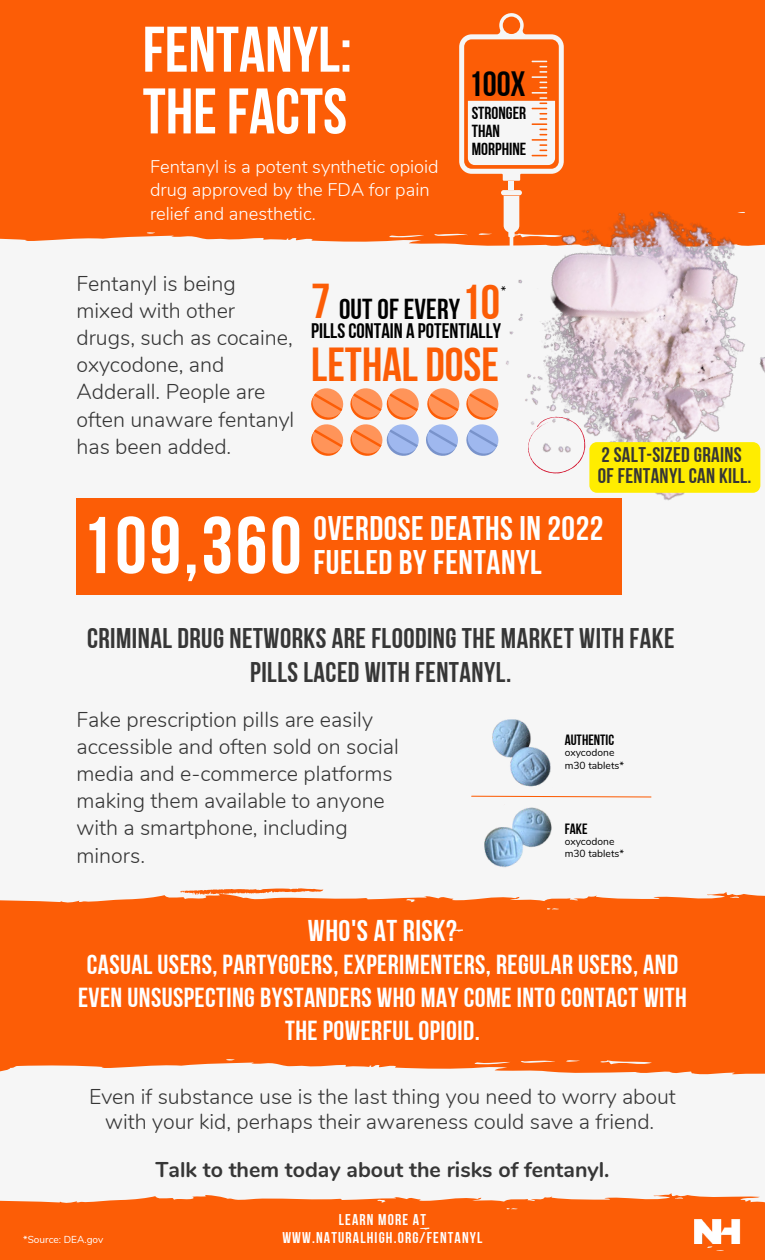
<style>
.page{position:relative;width:765px;height:1260px;background:#f6f6f6}
.page>*{position:absolute;margin:0;border:0;box-sizing:border-box;transform-origin:0 0}
.t1{font:80.25px "Bebas Neue Cyrillic";letter-spacing:.03em;color:#fff}
.t2{font:64.25px/61.8px "Bebas Neue Cyrillic";color:#fff}
.t3{font:48.88px "Bebas Neue Cyrillic";color:#fc5d06}
.t4{font:48.75px "Bebas Neue Cyrillic";color:#fc5d06}
.t5{font:47.62px "Bebas Neue Cyrillic";color:#fc5d06}
.t6{font:35.12px "Bebas Neue Cyrillic";color:#000}
.t7{font:34.12px "Bebas Neue Cyrillic";letter-spacing:.015em;color:#fff}
.t8{font:30px "Bebas Neue Cyrillic";letter-spacing:.015em;color:#fff}
.t9{font:28.88px "Bebas Neue Cyrillic";letter-spacing:.005em;color:#000}
.t10{font:28.38px/33.8px "Bebas Neue Cyrillic";letter-spacing:.015em;color:#363636;text-align:center}
.t11{font:27.5px/32.8px "Bebas Neue Cyrillic";letter-spacing:.015em;color:#fff;text-align:center}
.t12{font:300 21.38px/27.2px "Nunito";color:#363636}
.t13{font:700 21.38px "Nunito";color:#363636}
.t14{font:21.12px/20.6px "Bebas Neue Cyrillic";letter-spacing:.015em;color:#363636}
.t15{font:21px "Bebas Neue Cyrillic";color:#000}
.t16{font:300 18.25px/23.5px "Nunito";color:#fff}
.t17{font:17.5px/18.2px "Bebas Neue Cyrillic";color:#000}
.t18{font:15.62px/17.8px "Bebas Neue Cyrillic";letter-spacing:.075em;color:#fff;text-align:center}
.t19{font:14.88px "Bebas Neue Cyrillic";color:#000}
.t20{font:12.25px "Nunito";color:#000}
.t21{font:10.25px/12.2px "Nunito";color:#000}
.t22{font:10.12px "Nunito";color:#fff}
</style>
<div class="page">
<svg style="left:0;top:211px;width:208px;height:30px;background:#fb6b1c"></svg>
<img style="left:208px;top:211px;width:557px;height:290px">
<div style="left:0;top:0;width:765px;height:211px;background:#fc5d06"></div>
<svg style="left:0;top:1193px;width:765px;height:67px;background:#fb6b1c"></svg>
<svg style="left:311px;top:388px;width:32px;height:68px"></svg>
<svg style="left:426px;top:388px;width:33px;height:68px"></svg>
<svg style="left:350px;top:388px;width:69px;height:68px"></svg>
<svg style="left:466px;top:388px;width:32px;height:68px"></svg>
<svg style="left:528px;top:417px;width:232px;height:76px"></svg>
<svg style="left:0;top:892px;width:765px;height:183px;background:#fb6f22"></svg>
<div style="left:0;top:950px;width:765px;height:76px;background:#fc5d06"></div>
<img style="left:492px;top:719px;width:59px;height:68px">
<img style="left:484px;top:841px;width:62px;height:27px">
<svg style="left:471px;top:795px;width:181px;height:46px"></svg>
<svg style="left:180px;top:888px;width:134px;height:7px"></svg>
<div style="left:509px;top:181px;width:5px;height:9px;background:#f6f6f6"></div>
<div style="left:501px;top:190px;width:21px;height:5px;background:#f6f6f6;border-radius:3px"></div>
<svg style="left:504px;top:196px;width:15px;height:64px"></svg>
<svg style="left:459px;top:13px;width:105px;height:168px"></svg>
<div style="left:77px;top:499px;width:545px;height:96px;background:#fc5d06"></div>
<img style="left:694px;top:1220px;width:48px;height:24px">
<h2 class="t2" style="left:143px;top:18px;width:211px">FENTANYL:<br>THE FACTS</h2>
<p class="t16" style="left:150px;top:154px;width:290px">Fentanyl is a potent synthetic opioid drug approved by the FDA for pain relief and anesthetic.</p>
<h3 class="t6" style="left:469px;top:64px;width:58px">100X</h3>
<p class="t17" style="left:472px;top:104px;width:56px">STRONGER<br>THAN<br>MORPHINE</p>
<p class="t12" style="left:77px;top:268px;width:161px">Fentanyl is being</p>
<p class="t20" style="left:501px;top:282px;width:7px">*</p>
<p class="t12" style="left:77px;top:296px;width:219px">mixed with other drugs, such as cocaine, oxycodone, and<br>Adderall. People are often unaware fentanyl has been added.</p>
<h3 class="t3" style="left:311px;top:274px;width:21px">7</h3>
<h3 class="t4" style="left:462px;top:275px;width:40px">10</h3>
<h3 class="t9" style="left:339px;top:293px;width:123px">OUT OF EVERY</h3>
<p class="t15" style="left:311px;top:319px;width:191px">PILLS CONTAIN A POTENTIALLY</p>
<h3 class="t5" style="left:311px;top:338px;width:189px">LETHAL DOSE</h3>
<p class="t14" style="left:598px;top:445px;width:155px">2 SALT-SIZED GRAINS<br>OF FENTANYL CAN KILL.</p>
<h1 class="t1" style="left:81px;top:501px;width:222px">109,360</h1>
<h3 class="t7" style="left:314px;top:509px;width:291px">OVERDOSE DEATHS IN 2022</h3>
<h3 class="t7" style="left:314px;top:543px;width:230px">FUELED BY FENTANYL</h3>
<h3 class="t10" style="left:87px;top:621px;width:589px">CRIMINAL DRUG NETWORKS ARE FLOODING THE MARKET WITH FAKE<br>PILLS LACED WITH FENTANYL.</h3>
<p class="t12" style="left:77px;top:704px;width:324px">Fake prescription pills are easily accessible and often sold on social media and e-commerce platforms making them available to anyone with a smartphone, including minors.</p>
<p class="t19" style="left:565px;top:732px;width:51px">AUTHENTIC</p>
<p class="t21" style="left:565px;top:746px;width:61px">oxycodone m30 tablets*</p>
<p class="t19" style="left:565px;top:821px;width:24px">FAKE</p>
<p class="t21" style="left:565px;top:835px;width:61px">oxycodone m30 tablets*</p>
<h3 class="t8" style="left:308px;top:914px;width:151px">WHO'S AT RISK?</h3>
<p class="t11" style="left:78px;top:948px;width:610px">CASUAL USERS, PARTYGOERS, EXPERIMENTERS, REGULAR USERS, AND<br>EVEN UNSUSPECTING BYSTANDERS WHO MAY COME INTO CONTACT WITH<br>THE POWERFUL OPIOID.</p>
<p class="t12" style="left:89px;top:1083px;width:588px;line-height:25.2px;text-align:center">Even if substance use is the last thing you need to worry about with your kid, perhaps their awareness could save a friend.</p>
<p class="t13" style="left:155px;top:1154px;width:456px">Talk to them today about the risks of fentanyl.</p>
<p class="t22" style="left:23px;top:1232px;width:82px">*Source: DEA.gov</p>
<p class="t18" style="left:282px;top:1211px;width:202px">LEARN MORE AT<br>WWW.NATURALHIGH.ORG/FENTANYL</p>
</div>
